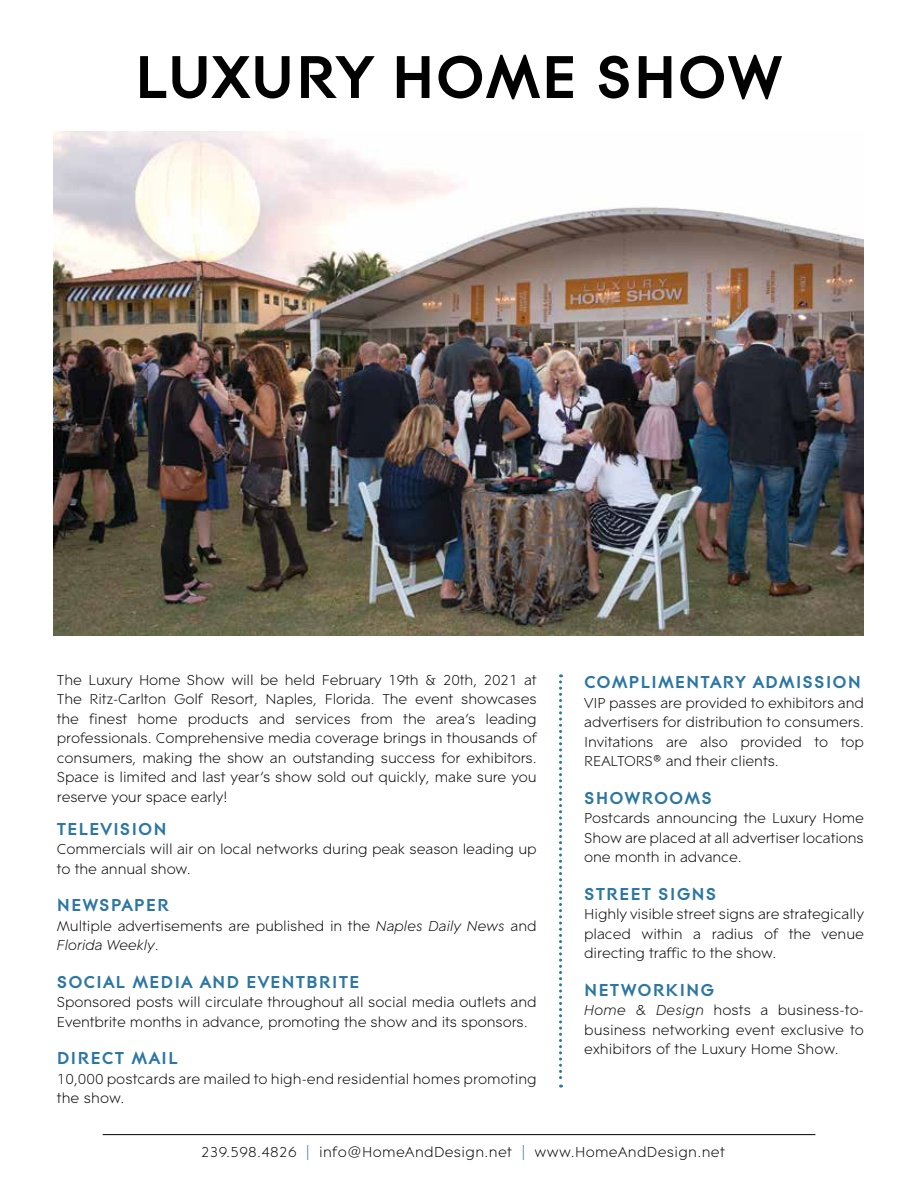
<style>
.page{position:relative;width:918px;height:1188px;background:#fff}
.page>*{position:absolute;margin:0;border:0;box-sizing:border-box;transform-origin:0 0}
.t1{font:700 62.85px "Contax Pro 75";color:#000}
.t2{font:700 18px "Contax Pro 75";letter-spacing:.05em;color:#2b76a2}
.t3{font:15px/19.5px "Contax Pro 45 Lig";letter-spacing:-.01em;color:#000;text-align:justify}
.t4{font:15px "Contax Pro 45 Lig";letter-spacing:.02em;color:#000}
.t5{font:italic 15px "Contax Pro 46 Lig";letter-spacing:-.01em;color:#000}
.s1{font-family:"Contax Pro 46 Lig";font-style:italic}
.s2{font-family:"Contax Pro 45 Lig";font-style:normal}
.s3{color:#2b76a2}
</style>
<div class="page">
<img style="left:54px;top:132px;width:810px;height:504px">
<svg style="left:559px;top:674px;width:3px;height:414px"></svg>
<hr style="left:103px;top:1134px;width:712px;height:1px;background:#000">
<h1 class="t1" style="left:134px;top:38px;width:650px">LUXURY HOME SHOW</h1>
<p class="t3" style="left:57px;top:670px;width:481px">The Luxury Home Show will be held February 19th &amp; 20th, 2021 at The Ritz-Carlton Golf Resort, Naples, Florida. The event showcases the finest home products and services from the area’s leading professionals. Comprehensive media coverage brings in thousands of consumers, making the show an outstanding success for exhibitors.<br>Space is limited and last year’s show sold out quickly, make sure you reserve your space early!</p>
<p class="t2" style="left:57px;top:818px;width:111px">TELEVISION</p>
<p class="t3" style="left:57px;top:839px;width:481px">Commercials will air on local networks during peak season leading up to the annual show.</p>
<p class="t2" style="left:57px;top:894px;width:114px">NEWSPAPER</p>
<p class="t3" style="left:57px;top:916px;width:481px">Multiple advertisements are published in the <span class="s1">Naples Daily News</span> and</p>
<p class="t5" style="left:57px;top:937px;width:103px">Florida Weekly<span class="s2">.</span></p>
<p class="t2" style="left:57px;top:971px;width:304px">SOCIAL MEDIA AND EVENTBRITE</p>
<p class="t3" style="left:57px;top:992px;width:481px">Sponsored posts will circulate throughout all social media outlets and<br>Eventbrite months in advance, promoting the show and its sponsors.</p>
<p class="t2" style="left:57px;top:1047px;width:122px">DIRECT MAIL</p>
<p class="t3" style="left:57px;top:1069px;width:481px">10,000 postcards are mailed to high-end residential homes promoting the show.</p>
<p class="t2" style="left:584px;top:671px;width:278px">COMPLIMENTARY ADMISSION</p>
<p class="t3" style="left:584px;top:693px;width:281px">VIP passes are provided to exhibitors and advertisers for distribution to consumers.<br>Invitations are also provided to top REALTORS® and their clients.</p>
<p class="t2" style="left:584px;top:787px;width:129px">SHOWROOMS</p>
<p class="t3" style="left:584px;top:808px;width:281px">Postcards announcing the Luxury Home Show are placed at all advertiser locations one month in advance.</p>
<p class="t2" style="left:584px;top:883px;width:134px">STREET SIGNS</p>
<p class="t3" style="left:584px;top:904px;width:281px">Highly visible street signs are strategically placed within a radius of the venue directing traffic to the show.</p>
<p class="t2" style="left:584px;top:979px;width:132px">NETWORKING</p>
<p class="t3" style="left:584px;top:1000px;width:281px"><span class="s1">Home &amp; Design</span> hosts a business-to&shy;business networking event exclusive to exhibitors of the Luxury Home Show.</p>
<p class="t4" style="left:201px;top:1143px;width:525px">239.598.4826 <span class="s3">|</span> info@HomeAndDesign.net <span class="s3">|</span> www.HomeAndDesign.net</p>
</div>
